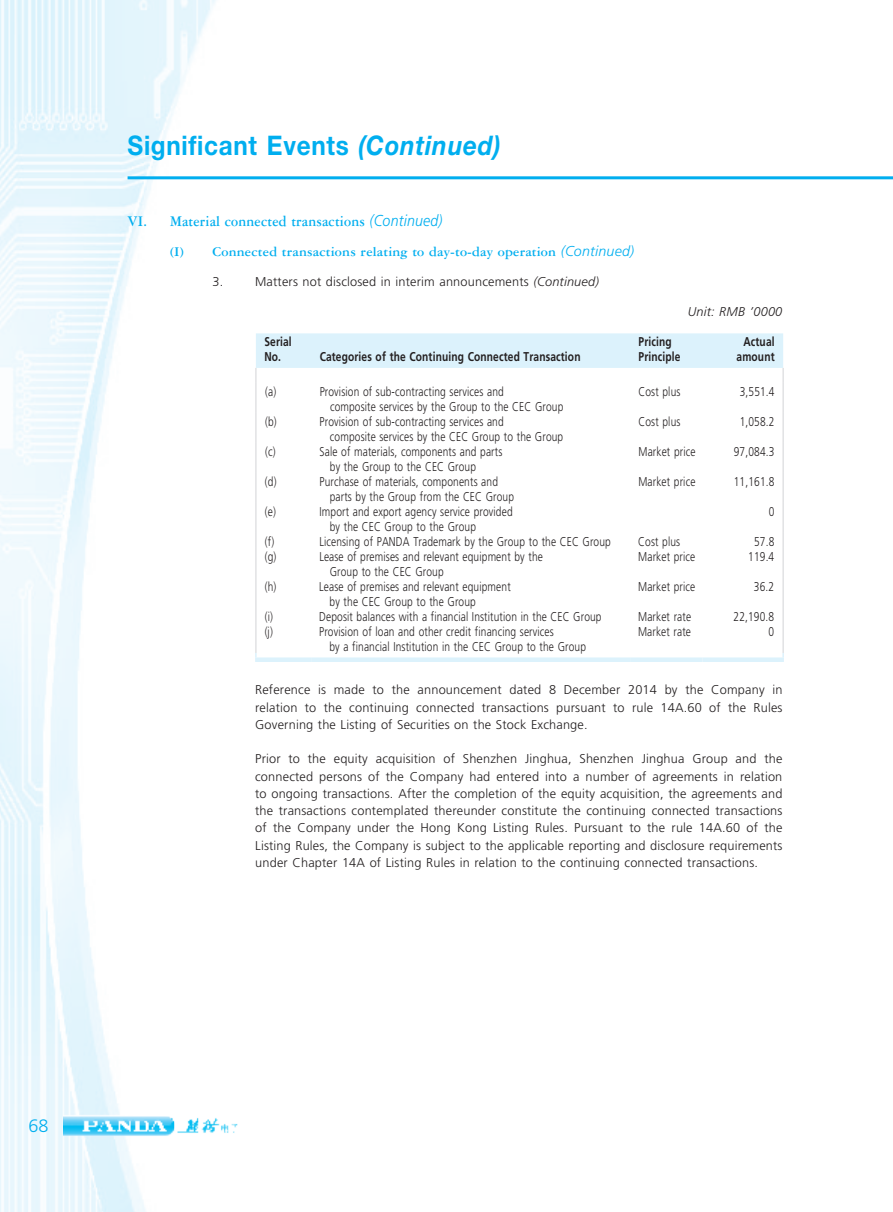
<style>
.page{position:relative;width:893px;height:1212px;background:#fff}
.page>*{position:absolute;margin:0;border:0;box-sizing:border-box;transform-origin:0 0}
.t1{font:700 27px "Helvetica Neue LT Std";letter-spacing:.03em;color:#00aeef;scale:.9 1}
.t2{font:300 18px "Frutiger LT Std";color:#00aeef}
.t3{font:700 15.75px "Garamond 3 LT Std";letter-spacing:.01em;color:#00aeef;scale:.9 1}
.t4{font:700 14.25px "Garamond 3 LT Std";letter-spacing:.01em;color:#00aeef}
.t5{font:300 12.75px/15px "Frutiger LT Std";letter-spacing:.015em;color:#231f20;scale:.8 1}
.t6{font:300 12.75px/17.2px "Frutiger LT Std";letter-spacing:.015em;color:#231f20;text-align:justify}
.t7{font:700 12.75px/15px "Frutiger LT Std";letter-spacing:.015em;color:#231f20;scale:.8 1}
.t8{font:italic 300 12.75px "Frutiger LT Std";letter-spacing:.015em;color:#231f20}
.s1{font-style:italic}
.s2{font-family:"Frutiger LT Std";font-weight:300;font-style:italic}
</style>
<div class="page">
<img style="left:0;top:0;width:225px;height:1212px">
<hr style="left:128px;top:176px;width:765px;height:3px;background:#00aeef">
<img style="left:64px;top:1109px;width:174px;height:32px">
<svg style="left:255px;top:333px;width:529px;height:50px"></svg>
<hr style="left:255px;top:383px;width:2px;height:30px;background:#e1e2e4">
<hr style="left:782px;top:383px;width:2px;height:30px;background:#e1e2e4">
<hr style="left:255px;top:413px;width:2px;height:30px;background:#e1e2e4">
<hr style="left:782px;top:413px;width:2px;height:30px;background:#e1e2e4">
<hr style="left:255px;top:443px;width:2px;height:30px;background:#e1e2e4">
<hr style="left:782px;top:443px;width:2px;height:30px;background:#e1e2e4">
<hr style="left:255px;top:473px;width:2px;height:30px;background:#e1e2e4">
<hr style="left:782px;top:473px;width:2px;height:30px;background:#e1e2e4">
<hr style="left:255px;top:503px;width:2px;height:30px;background:#e1e2e4">
<hr style="left:782px;top:503px;width:2px;height:30px;background:#e1e2e4">
<svg style="left:255px;top:533px;width:2px;height:15px"></svg>
<svg style="left:782px;top:533px;width:2px;height:15px"></svg>
<hr style="left:255px;top:548px;width:2px;height:30px;background:#e1e2e4">
<hr style="left:782px;top:548px;width:2px;height:30px;background:#e1e2e4">
<hr style="left:255px;top:578px;width:2px;height:30px;background:#e1e2e4">
<hr style="left:782px;top:578px;width:2px;height:30px;background:#e1e2e4">
<svg style="left:255px;top:608px;width:2px;height:15px"></svg>
<svg style="left:782px;top:608px;width:2px;height:15px"></svg>
<hr style="left:255px;top:623px;width:2px;height:30px;background:#e1e2e4">
<hr style="left:782px;top:623px;width:2px;height:30px;background:#e1e2e4">
<div style="left:255px;top:657px;width:56px;height:5px;background:#dcf2fc"></div>
<div style="left:311px;top:657px;width:319px;height:5px;background:#dcf2fc"></div>
<div style="left:630px;top:657px;width:72px;height:5px;background:#dcf2fc"></div>
<div style="left:702px;top:657px;width:82px;height:5px;background:#dcf2fc"></div>
<h1 class="t1" style="left:128px;top:129px;width:416px">Significant Events <span class="s1">(Continued)</span></h1>
<p class="t3" style="left:128px;top:212px;width:351px">VI. Material connected transactions <span class="s2">(Continued)</span></p>
<p class="t4" style="left:170px;top:244px;width:466px">(I) Connected transactions relating to day-to-day operation <span class="s2">(Continued)</span></p>
<p class="t6" style="left:213px;top:273px;width:10px">3.</p>
<p class="t6" style="left:255px;top:273px;width:345px">Matters not disclosed in interim announcements <span class="s1">(Continued)</span></p>
<p class="t8" style="left:688px;top:304px;width:96px">Unit: RMB ’0000</p>
<p class="t7" style="left:264px;top:334px;width:36px">Serial<br>No.</p>
<p class="t7" style="left:320px;top:349px;width:328px">Categories of the Continuing Connected Transaction</p>
<p class="t7" style="left:639px;top:334px;width:54px">Pricing<br>Principle</p>
<p class="t7" style="left:736px;top:334px;width:49px;text-align:center">Actual amount</p>
<p class="t5" style="left:265px;top:384px;width:15px">(a)</p>
<p class="t5" style="left:330px;top:384px;width:293px;text-indent:-10px">Provision of sub-contracting services and<br>composite services by the Group to the CEC Group</p>
<p class="t5" style="left:638px;top:384px;width:54px">Cost plus</p>
<p class="t5" style="left:740px;top:384px;width:45px">3,551.4</p>
<p class="t5" style="left:265px;top:414px;width:16px">(b)</p>
<p class="t5" style="left:330px;top:414px;width:293px;text-indent:-10px">Provision of sub-contracting services and<br>composite services by the CEC Group to the Group</p>
<p class="t5" style="left:638px;top:414px;width:54px">Cost plus</p>
<p class="t5" style="left:740px;top:414px;width:45px">1,058.2</p>
<p class="t5" style="left:265px;top:444px;width:15px">(c)</p>
<p class="t5" style="left:330px;top:444px;width:217px;text-indent:-10px">Sale of materials, components and parts by the Group to the CEC Group</p>
<p class="t5" style="left:638px;top:444px;width:73px">Market price</p>
<p class="t5" style="left:734px;top:444px;width:52px">97,084.3</p>
<p class="t5" style="left:265px;top:474px;width:16px">(d)</p>
<p class="t5" style="left:330px;top:474px;width:232px;text-indent:-10px">Purchase of materials, components and parts by the Group from the CEC Group</p>
<p class="t5" style="left:638px;top:474px;width:73px">Market price</p>
<p class="t5" style="left:734px;top:474px;width:52px">11,161.8</p>
<p class="t5" style="left:265px;top:504px;width:15px">(e)</p>
<p class="t5" style="left:330px;top:504px;width:230px;text-indent:-10px">Import and export agency service provided by the CEC Group to the Group</p>
<p class="t5" style="left:769px;top:504px;width:9px">0</p>
<p class="t5" style="left:265px;top:534px;width:13px">(f)</p>
<p class="t5" style="left:319px;top:534px;width:366px">Licensing of PANDA Trademark by the Group to the CEC Group</p>
<p class="t5" style="left:638px;top:534px;width:54px">Cost plus</p>
<p class="t5" style="left:754px;top:534px;width:27px">57.8</p>
<p class="t5" style="left:265px;top:549px;width:16px">(g)</p>
<p class="t5" style="left:330px;top:549px;width:268px;text-indent:-10px">Lease of premises and relevant equipment by the<br>Group to the CEC Group</p>
<p class="t5" style="left:638px;top:549px;width:73px">Market price</p>
<p class="t5" style="left:748px;top:549px;width:34px">119.4</p>
<p class="t5" style="left:265px;top:579px;width:16px">(h)</p>
<p class="t5" style="left:330px;top:579px;width:228px;text-indent:-10px">Lease of premises and relevant equipment by the CEC Group to the Group</p>
<p class="t5" style="left:638px;top:579px;width:73px">Market price</p>
<p class="t5" style="left:754px;top:579px;width:27px">36.2</p>
<p class="t5" style="left:265px;top:609px;width:12px">(i)</p>
<p class="t5" style="left:319px;top:609px;width:354px">Deposit balances with a financial Institution in the CEC Group</p>
<p class="t5" style="left:638px;top:609px;width:68px">Market rate</p>
<p class="t5" style="left:733px;top:609px;width:52px">22,190.8</p>
<p class="t5" style="left:265px;top:624px;width:12px">(j)</p>
<p class="t5" style="left:329px;top:624px;width:322px;text-indent:-10px">Provision of loan and other credit financing services<br>by a financial Institution in the CEC Group to the Group</p>
<p class="t5" style="left:638px;top:624px;width:68px">Market rate</p>
<p class="t5" style="left:768px;top:624px;width:9px">0</p>
<p class="t6" style="left:255px;top:681px;width:529px">Reference is made to the announcement dated 8 December 2014 by the Company in relation to the continuing connected transactions pursuant to rule 14A. 60 of the Rules Governing the Listing of Securities on the Stock Exchange.</p>
<p class="t6" style="left:255px;top:750px;width:529px">Prior to the equity acquisition of Shenzhen Jinghua, Shenzhen Jinghua Group and the connected persons of the Company had entered into a number of agreements in relation to ongoing transactions. After the completion of the equity acquisition, the agreements and the transactions contemplated thereunder constitute the continuing connected transactions of the Company under the Hong Kong Listing Rules. Pursuant to the rule 14A. 60 of the Listing Rules, the Company is subject to the applicable reporting and disclosure requirements under Chapter 14A of Listing Rules in relation to the continuing connected transactions.</p>
<h2 class="t2" style="left:28px;top:1115px;width:22px">68</h2>
</div>
